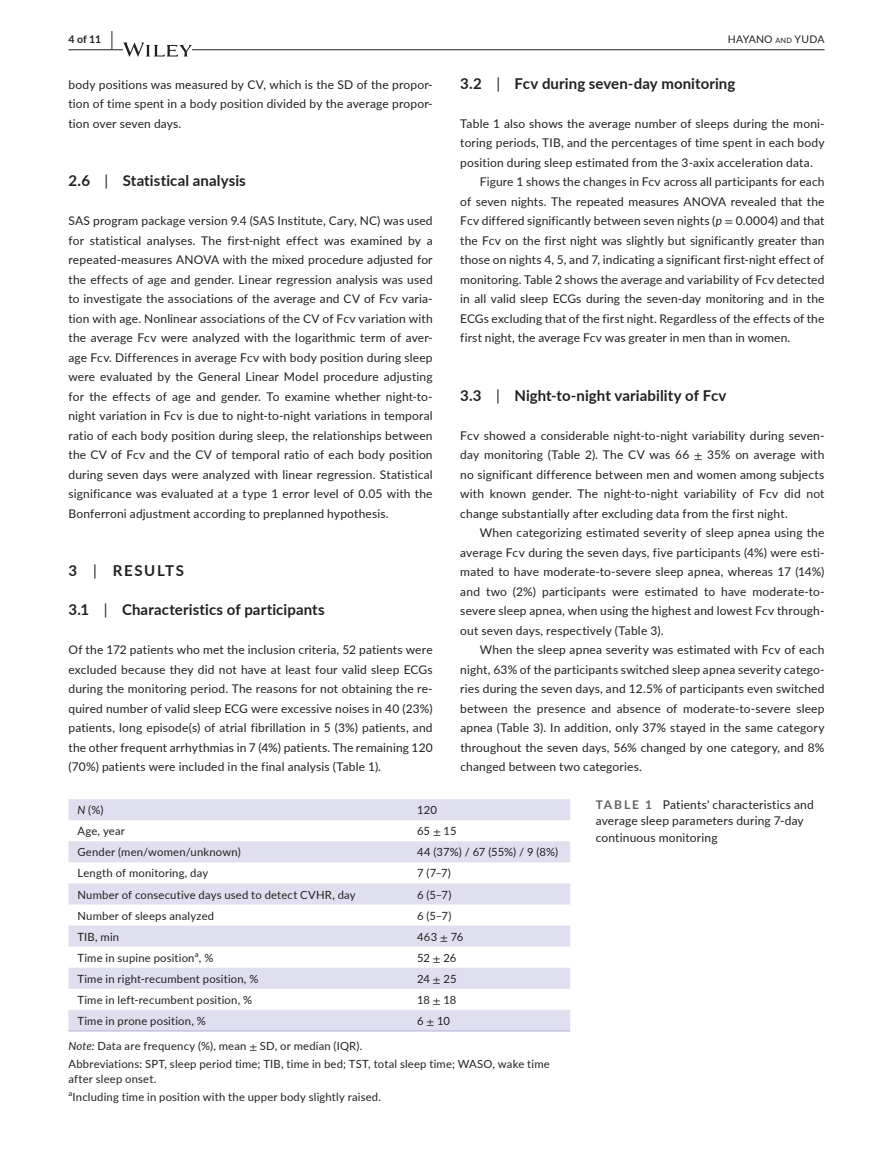
<style>
.page{position:relative;width:893px;height:1174px;background:#fff}
.page>*{position:absolute;margin:0;border:0;box-sizing:border-box;transform-origin:0 0}
.t1{font:700 15px "Lato";letter-spacing:.005em;color:#231f20}
.t2{font:700 15px "Lato";letter-spacing:.105em;color:#231f20}
.t3{font:12px/19.5px "Lato";letter-spacing:.01em;color:#231f20;text-align:justify}
.t4{font:11.25px/18px "Lato";letter-spacing:.015em;color:#231f20}
.t5{font:10.5px "Lato";letter-spacing:.02em;color:#231f20}
.t6{font:700 10.5px "Lato";color:#231f20}
.t7{font:7.8px "Lato";color:#231f20}
.s1{font-size:19.5px}
.s2{font-size:7.35px}
.s3{font-weight:400}
.s4{font-style:italic}
.s5{font-family:"STIX"}
.s6{font-weight:700;color:#636366}
</style>
<div class="page">
<hr style="left:68px;top:49px;width:756px;height:1px;background:#231f20">
<svg style="left:123px;top:42px;width:69px;height:15px"></svg>
<svg style="left:68px;top:799px;width:502px;height:231px;fill:#e0dfef"></svg>
<hr style="left:68px;top:1030px;width:340px;height:1px;background:#c5c3df">
<hr style="left:408px;top:1030px;width:162px;height:1px;background:#c5c3df">
<p class="t6" style="left:68px;top:31px;width:46px">4 of 11 <span class="s1">|</span></p>
<p class="t5" style="left:728px;top:31px;width:98px">HAYANO <span class="s2">an d</span> YUDA</p>
<p class="t3" style="left:68px;top:74px;width:366px">body positions was measured by CV, which is the SD of the propor&shy;tion of time spent in a body position divided by the average propor&shy;tion over seven days.</p>
<p class="t1" style="left:460px;top:72px;width:277px">3.2 <span class="s3">|</span> Fcv during seven-day monitoring</p>
<p class="t3" style="left:460px;top:113px;width:366px">Table 1 also shows the average number of sleeps during the moni-</p>
<p class="t3" style="left:460px;top:132px;width:366px">toring periods, TIB, and the percentages of time spent in each body</p>
<p class="t3" style="left:460px;top:152px;width:354px">position during sleep estimated from the 3-axix acceleration data.</p>
<p class="t3" style="left:480px;top:171px;width:346px">Figure 1 shows the changes in Fcv across all participants for each</p>
<p class="t3" style="left:460px;top:191px;width:366px">of seven nights. The repeated measures ANOVA revealed that the</p>
<p class="t3" style="left:460px;top:210px;width:366px">Fcv differed significantly between seven nights (<span class="s4">p</span> <span class="s5">=</span> 0.0004) and that</p>
<p class="t3" style="left:460px;top:230px;width:366px">the Fcv on the first night was slightly but significantly greater than</p>
<p class="t3" style="left:460px;top:249px;width:366px">those on nights 4, 5, and 7, indicating a significant first-night effect of</p>
<p class="t3" style="left:460px;top:269px;width:366px">monitoring. Table 2 shows the average and variability of Fcv detected</p>
<p class="t3" style="left:460px;top:288px;width:366px">in all valid sleep ECGs during the seven-day monitoring and in the</p>
<p class="t3" style="left:460px;top:308px;width:366px">ECGs excluding that of the first night. Regardless of the effects of the</p>
<p class="t3" style="left:460px;top:327px;width:332px">first night, the average Fcv was greater in men than in women.</p>
<p class="t1" style="left:68px;top:170px;width:179px">2.6 <span class="s3">|</span> Statistical analysis</p>
<p class="t3" style="left:68px;top:210px;width:366px">SAS program package version 9.4 (SAS Institute, Cary, NC) was used for statistical analyses. The first-night effect was examined by a repeated-measures ANOVA with the mixed procedure adjusted for the effects of age and gender. Linear regression analysis was used to investigate the associations of the average and CV of Fcv varia&shy;tion with age. Nonlinear associations of the CV of Fcv variation with the average Fcv were analyzed with the logarithmic term of aver&shy;age Fcv. Differences in average Fcv with body position during sleep were evaluated by the General Linear Model procedure adjusting for the effects of age and gender. To examine whether night-to&shy;night variation in Fcv is due to night-to-night variations in temporal ratio of each body position during sleep, the relationships between the CV of Fcv and the CV of temporal ratio of each body position during seven days were analyzed with linear regression. Statistical significance was evaluated at a type 1 error level of 0.05 with the Bonferroni adjustment according to preplanned hypothesis.</p>
<p class="t1" style="left:460px;top:384px;width:268px">3.3 <span class="s3">|</span> Night-to-night variability of Fcv</p>
<p class="t3" style="left:460px;top:425px;width:366px">Fcv showed a considerable night-to-night variability during seven&shy;day monitoring (Table 2). The CV was 66 <span class="s5">±</span> 35% on average with no significant difference between men and women among subjects with known gender. The night-to-night variability of Fcv did not change substantially after excluding data from the first night.</p>
<p class="t3" style="left:460px;top:522px;width:366px;text-indent:20px">When categorizing estimated severity of sleep apnea using the average Fcv during the seven days, five participants (4%) were esti&shy;mated to have moderate-to-severe sleep apnea, whereas 17 (14%) and two (2%) participants were estimated to have moderate-to&shy;severe sleep apnea, when using the highest and lowest Fcv through&shy;out seven days, respectively (Table 3).</p>
<p class="t3" style="left:460px;top:639px;width:366px;text-indent:20px">When the sleep apnea severity was estimated with Fcv of each night, 63% of the participants switched sleep apnea severity catego&shy;ries during the seven days, and 12.5% of participants even switched between the presence and absence of moderate-to-severe sleep apnea (Table 3). In addition, only 37% stayed in the same category throughout the seven days, 56% changed by one category, and 8% changed between two categories.</p>
<p class="t2" style="left:68px;top:560px;width:117px">3 <span class="s3">|</span> RESULTS</p>
<p class="t1" style="left:68px;top:599px;width:258px">3.1 <span class="s3">|</span> Characteristics of participants</p>
<p class="t3" style="left:68px;top:639px;width:366px">Of the 172 patients who met the inclusion criteria, 52 patients were excluded because they did not have at least four valid sleep ECGs during the monitoring period. The reasons for not obtaining the re&shy;quired number of valid sleep ECG were excessive noises in 40 (23%) patients, long episode(s) of atrial fibrillation in 5 (3%) patients, and the other frequent arrhythmias in 7 (4%) patients. The remaining 120 (70%) patients were included in the final analysis (Table 1).</p>
<p class="t4" style="left:77px;top:800px;width:28px"><span class="s4">N</span> (%)</p>
<p class="t4" style="left:417px;top:800px;width:21px">120</p>
<p class="t4" style="left:77px;top:821px;width:49px">Age, year</p>
<p class="t4" style="left:417px;top:821px;width:41px">65 <span class="s5">±</span> 15</p>
<p class="t4" style="left:77px;top:842px;width:165px">Gender (men/women/unknown)</p>
<p class="t4" style="left:417px;top:842px;width:143px">44 (37%) / 67 (55%) / 9 (8%)</p>
<p class="t4" style="left:77px;top:864px;width:132px">Length of monitoring, day</p>
<p class="t4" style="left:417px;top:864px;width:35px">7 (7–7)</p>
<p class="t4" style="left:77px;top:885px;width:280px">Number of consecutive days used to detect CVHR, day</p>
<p class="t4" style="left:417px;top:885px;width:36px">6 (5–7)</p>
<p class="t4" style="left:77px;top:906px;width:138px">Number of sleeps analyzed</p>
<p class="t4" style="left:417px;top:906px;width:36px">6 (5–7)</p>
<p class="t4" style="left:77px;top:927px;width:43px">TIB, min</p>
<p class="t4" style="left:417px;top:927px;width:48px">463 <span class="s5">±</span> 76</p>
<p class="t4" style="left:77px;top:948px;width:137px">Time in supine position , %</p>
<p class="t7" style="left:195px;top:948px;width:5px">a</p>
<p class="t4" style="left:417px;top:948px;width:41px">52 <span class="s5">±</span> 26</p>
<p class="t4" style="left:77px;top:969px;width:182px">Time in right-recumbent position, %</p>
<p class="t4" style="left:417px;top:969px;width:41px">24 <span class="s5">±</span> 25</p>
<p class="t4" style="left:77px;top:990px;width:176px">Time in left-recumbent position, %</p>
<p class="t4" style="left:417px;top:990px;width:41px">18 <span class="s5">±</span> 18</p>
<p class="t4" style="left:77px;top:1011px;width:130px">Time in prone position, %</p>
<p class="t4" style="left:417px;top:1011px;width:34px">6<span class="s5">±</span>10</p>
<p class="t4" style="left:68px;top:1036px;width:483px"><span class="s4">Note:</span> Data are frequency (%), mean <span class="s5">±</span> SD, or median (IQR).<br>Abbreviations: SPT, sleep period time; TIB, time in bed; TST, total sleep time; WASO, wake time</p>
<p class="t4" style="left:68px;top:1069px;width:89px">after sleep onset.</p>
<p class="t7" style="left:68px;top:1088px;width:5px">a</p>
<p class="t4" style="left:73px;top:1087px;width:310px">Including time in position with the upper body slightly raised.</p>
<p class="t3" style="left:596px;top:795px;width:220px;line-height:16.5px;text-align:left"><span class="s6">TABLE 1</span> Patients' characteristics and average sleep parameters during 7-day continuous monitoring</p>
</div>
